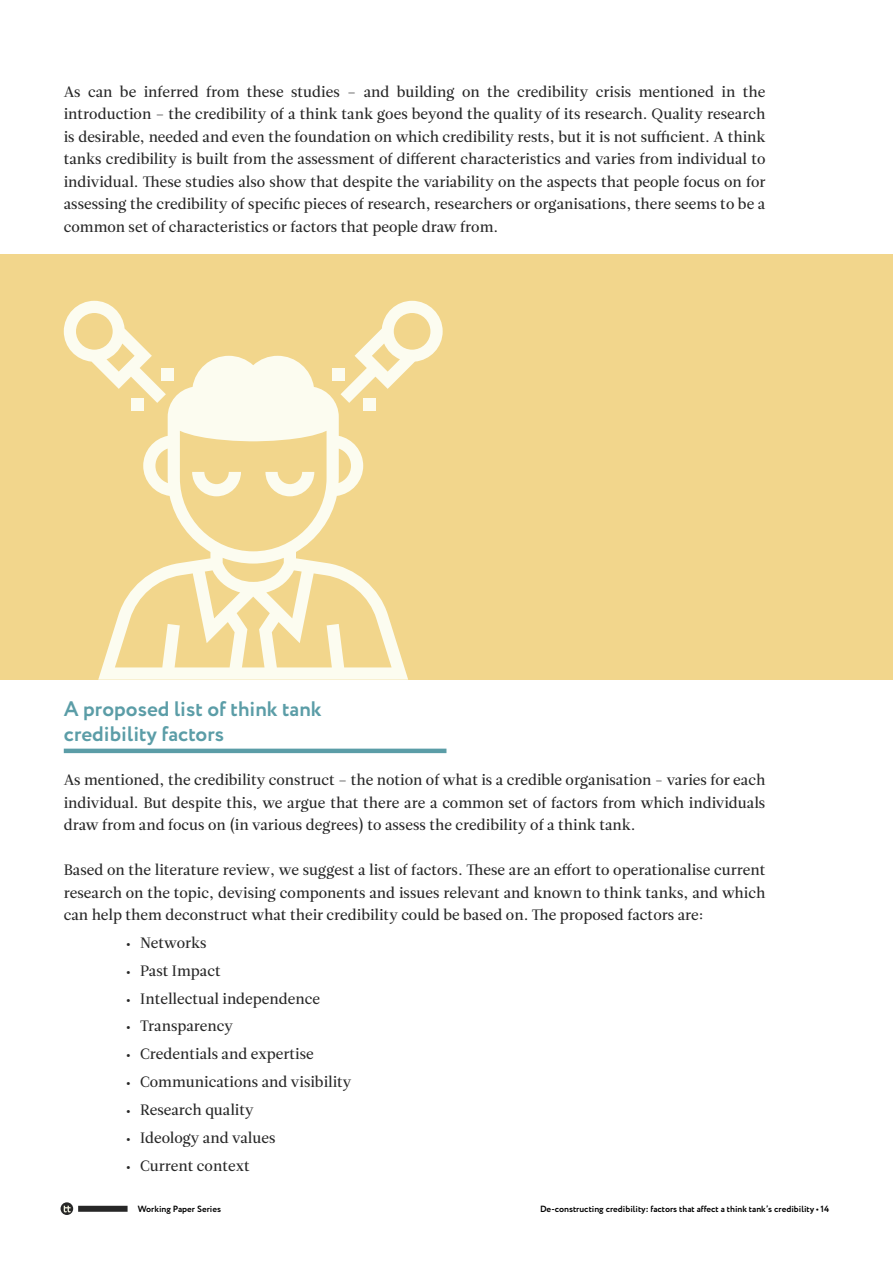
<style>
.page{position:relative;width:893px;height:1263px;background:#fff}
.page>*{position:absolute;margin:0;border:0;box-sizing:border-box;transform-origin:0 0}
.t1{font:700 21px/25.2px "Circe";color:#5b9da7}
.t2{font:15px/22.5px "Leitura Roman 2";color:#272727;text-align:justify}
.t3{font:700 9px "Circe";color:#000}
</style>
<div class="page">
<div style="left:78px;top:1206px;width:50px;height:6px;background:#272727"></div>
<svg style="left:60px;top:1202px;width:13px;height:13px"></svg>
<svg style="left:64px;top:1206px;width:7px;height:6px"></svg>
<div style="left:0;top:254px;width:893px;height:426px;background:#f2d68c"></div>
<hr style="left:64px;top:749px;width:382px;height:4px;background:#5b9da7">
<svg style="left:98px;top:356px;width:310px;height:324px"></svg>
<svg style="left:192px;top:472px;width:49px;height:24px"></svg>
<svg style="left:265px;top:472px;width:49px;height:24px"></svg>
<svg style="left:341px;top:301px;width:102px;height:102px"></svg>
<svg style="left:64px;top:301px;width:102px;height:102px"></svg>
<div style="left:162px;top:368px;width:12px;height:12px;background:#fcfcf0"></div>
<div style="left:131px;top:399px;width:12px;height:12px;background:#fcfcf0"></div>
<p class="t2" style="left:64px;top:80px;width:703px">As can be inferred from these studies – and building on the credibility crisis mentioned in the introduction – the credibility of a think tank goes beyond the quality of its research. Quality research is desirable, needed and even the foundation on which credibility rests, but it is not sufficient. A think tanks credibility is built from the assessment of different characteristics and varies from individual to individual. These studies also show that despite the variability on the aspects that people focus on for assessing the credibility of specific pieces of research, researchers or organisations, there seems to be a common set of characteristics or factors that people draw from.</p>
<h1 class="t1" style="left:64px;top:697px;width:259px">A proposed list of think tank credibility factors</h1>
<p class="t2" style="left:64px;top:769px;width:703px">As mentioned, the credibility construct – the notion of what is a credible organisation - varies for each individual. But despite this, we argue that there are a common set of factors from which individuals draw from and focus on (in various degrees) to assess the credibility of a think tank.</p>
<p class="t2" style="left:64px;top:859px;width:703px">Based on the literature review, we suggest a list of factors. These are an effort to operationalise current research on the topic, devising components and issues relevant and known to think tanks, and which can help them deconstruct what their credibility could be based on. The proposed factors are:</p>
<p class="t2" style="left:125px;top:932px;width:83px">• Networks</p>
<p class="t2" style="left:125px;top:959px;width:97px">• Past Impact</p>
<p class="t2" style="left:125px;top:987px;width:196px">• Intellectual independence</p>
<p class="t2" style="left:125px;top:1015px;width:109px">• Transparency</p>
<p class="t2" style="left:125px;top:1043px;width:190px">• Credentials and expertise</p>
<p class="t2" style="left:125px;top:1071px;width:227px">• Communications and visibility</p>
<p class="t2" style="left:125px;top:1099px;width:130px">• Research quality</p>
<p class="t2" style="left:125px;top:1126px;width:152px">• Ideology and values</p>
<p class="t2" style="left:125px;top:1154px;width:126px">• Current context</p>
<p class="t3" style="left:138px;top:1202px;width:85px">Working Paper Series</p>
<p class="t3" style="left:540px;top:1202px;width:291px">De-constructing credibility: factors that affect a think tank’s credibility • 14</p>
</div>
